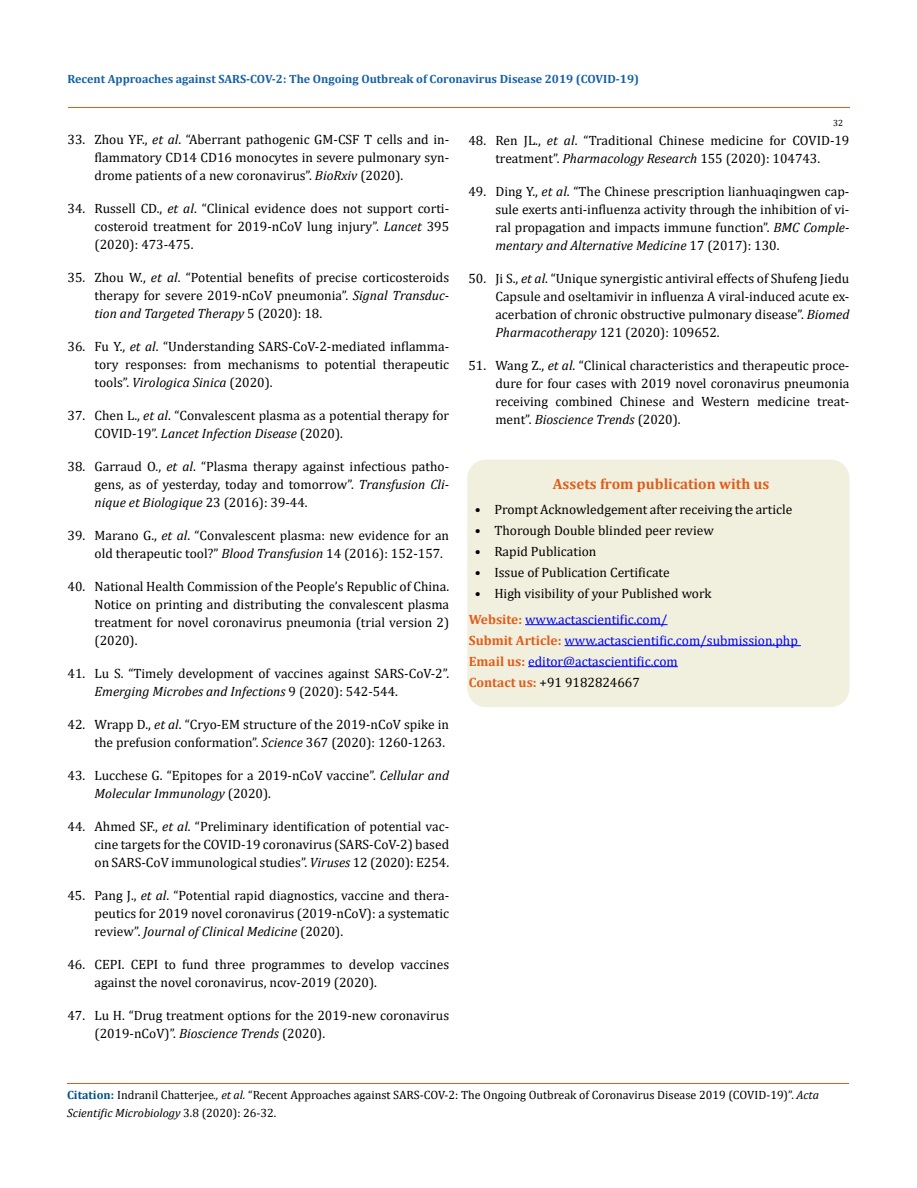
<style>
.page{position:relative;width:917px;height:1188px;background:#fff}
.page>*{position:absolute;margin:0;border:0;box-sizing:border-box;transform-origin:0 0}
.t1{font:700 15px "Cambria";color:#e05d1a}
.t2{font:13.5px/18px "Cambria";color:#000;text-align:justify}
.t3{font:13.5px/21px "Cambria";color:#00f}
.t4{font:12px/18px "Cambria";color:#000}
.t5{font:700 12px "Cambria";color:#1560a6}
.t6{font:9px "Cambria";color:#000}
.s1{font-style:italic}
.s2{font-weight:700;color:#e05d1a}
.s3{color:#000}
.s4{font-weight:700;color:#035089}
</style>
<div class="page">
<div style="left:468px;top:460px;width:380px;height:246px;background:#f1f0de;border-radius:18px"></div>
<div style="left:467px;top:460px;width:382px;height:247px;border:2px solid #f1f0de;border-radius:18px"></div>
<hr style="left:525px;top:624px;width:142px;height:1px;background:#00f">
<hr style="left:564px;top:645px;width:236px;height:1px;background:#00f">
<hr style="left:528px;top:666px;width:149px;height:1px;background:#00f">
<hr style="left:68px;top:108px;width:781px;height:1px;background:#e05d1a">
<hr style="left:67px;top:1083px;width:782px;height:1px;background:#e05d1a">
<p class="t5" style="left:68px;top:70px;width:573px">Recent Approaches against SARS-COV-2: The Ongoing Outbreak of Coronavirus Disease 2019 (COVID-19)</p>
<p class="t6" style="left:833px;top:118px;width:11px">32</p>
<p class="t2" style="left:94px;top:130px;width:356px;text-indent:-27px">33. Zhou YF., <span class="s1">et al</span>. “Aberrant pathogenic GM-CSF T cells and in&shy;flammatory CD14 CD16 monocytes in severe pulmonary syn&shy;drome patients of a new coronavirus”. <span class="s1">BioRxiv</span> (2020).</p>
<p class="t2" style="left:94px;top:199px;width:356px;text-indent:-27px">34. Russell CD., <span class="s1">et al</span>. “Clinical evidence does not support corti&shy;costeroid treatment for 2019-nCoV lung injury”. <span class="s1">Lancet</span> 395 (2020): 473-475.</p>
<p class="t2" style="left:94px;top:268px;width:356px;text-indent:-27px">35. Zhou W., <span class="s1">et al</span>. “Potential benefits of precise corticosteroids therapy for severe 2019-nCoV pneumonia”. <span class="s1">Signal Transduc&shy;tion and Targeted Therapy</span> 5 (2020): 18.</p>
<p class="t2" style="left:94px;top:337px;width:356px;text-indent:-27px">36. Fu Y., <span class="s1">et al</span>. “Understanding SARS-CoV-2-mediated inflamma&shy;tory responses: from mechanisms to potential therapeutic tools”. <span class="s1">Virologica Sinica</span> (2020).</p>
<p class="t2" style="left:94px;top:406px;width:356px;text-indent:-27px">37. Chen L., <span class="s1">et al</span>. “Convalescent plasma as a potential therapy for<br>COVID-19”. <span class="s1">Lancet Infection Disease</span> (2020).</p>
<p class="t2" style="left:94px;top:457px;width:356px;text-indent:-27px">38. Garraud O., <span class="s1">et al</span>. “Plasma therapy against infectious patho&shy;gens, as of yesterday, today and tomorrow”. <span class="s1">Transfusion Cli&shy;nique et Biologique</span> 23 (2016): 39-44.</p>
<p class="t2" style="left:94px;top:526px;width:356px;text-indent:-27px">39. Marano G., <span class="s1">et al</span>. “Convalescent plasma: new evidence for an old therapeutic tool?” <span class="s1">Blood Transfusion</span> 14 (2016): 152-157.</p>
<p class="t2" style="left:94px;top:577px;width:356px;text-indent:-27px">40. National Health Commission of the People’s Republic of China.<br>Notice on printing and distributing the convalescent plasma treatment for novel coronavirus pneumonia (trial version 2) (2020).</p>
<p class="t2" style="left:94px;top:664px;width:356px;text-indent:-27px">41. Lu S. “Timely development of vaccines against SARS-CoV-2”.<br><span class="s1">Emerging Microbes and Infections</span> 9 (2020): 542-544.</p>
<p class="t2" style="left:67px;top:715px;width:383px;text-align:right">42. Wrapp D., <span class="s1">et al</span>. “Cryo-EM structure of the 2019-nCoV spike in the prefusion conformation”. <span class="s1">Science</span> 367 (2020): 1260-1263.</p>
<p class="t2" style="left:94px;top:766px;width:356px;text-indent:-27px">43. Lucchese G. “Epitopes for a 2019-nCoV vaccine”. <span class="s1">Cellular and<br>Molecular Immunology</span> (2020).</p>
<p class="t2" style="left:94px;top:817px;width:356px;text-indent:-27px">44. Ahmed SF., <span class="s1">et al</span>. “Preliminary identification of potential vac&shy;cine targets for the COVID-19 coronavirus (SARS-CoV-2) based on SARS-CoV immunological studies”. <span class="s1">Viruses</span> 12 (2020): E254.</p>
<p class="t2" style="left:94px;top:886px;width:356px;text-indent:-27px">45. Pang J., <span class="s1">et al</span>. “Potential rapid diagnostics, vaccine and thera&shy;peutics for 2019 novel coronavirus (2019-nCoV): a systematic review”. <span class="s1">Journal of Clinical Medicine</span> (2020).</p>
<p class="t2" style="left:94px;top:955px;width:356px;text-indent:-27px">46. CEPI. CEPI to fund three programmes to develop vaccines against the novel coronavirus, ncov-2019 (2020).</p>
<p class="t2" style="left:94px;top:1006px;width:356px;text-indent:-27px">47. Lu H. “Drug treatment options for the 2019-new coronavirus (2019-nCoV)”. <span class="s1">Bioscience Trends</span> (2020).</p>
<p class="t2" style="left:468px;top:132px;width:382px;text-align:center">48. Ren JL., <span class="s1">et al</span>. “Traditional Chinese medicine for COVID-19 treatment”. <span class="s1">Pharmacology Research</span> 155 (2020): 104743.</p>
<p class="t2" style="left:495px;top:182px;width:355px;text-indent:-27px">49. Ding Y., <span class="s1">et al</span>. “The Chinese prescription lianhuaqingwen cap&shy;sule exerts anti-influenza activity through the inhibition of vi&shy;ral propagation and impacts immune function”. <span class="s1">BMC Comple&shy;mentary and Alternative Medicine</span> 17 (2017): 130.</p>
<p class="t2" style="left:495px;top:269px;width:355px;text-indent:-27px">50. Ji S., <span class="s1">et al</span>. “Unique synergistic antiviral effects of Shufeng Jiedu Capsule and oseltamivir in influenza A viral-induced acute ex&shy;acerbation of chronic obstructive pulmonary disease”. <span class="s1">Biomed Pharmacotherapy</span> 121 (2020): 109652.</p>
<p class="t2" style="left:495px;top:356px;width:355px;text-indent:-27px">51. Wang Z., <span class="s1">et al</span>. “Clinical characteristics and therapeutic proce&shy;dure for four cases with 2019 novel coronavirus pneumonia receiving combined Chinese and Western medicine treat&shy;ment”. <span class="s1">Bioscience Trends</span> (2020).</p>
<p class="t1" style="left:553px;top:473px;width:218px">Assets from publication with us</p>
<p class="t2" style="left:475px;top:501px;width:319px">• Prompt Acknowledgement after receiving the article</p>
<p class="t2" style="left:475px;top:522px;width:240px">• Thorough Double blinded peer review</p>
<p class="t2" style="left:475px;top:543px;width:123px">• Rapid Publication</p>
<p class="t2" style="left:475px;top:564px;width:196px">• Issue of Publication Certificate</p>
<p class="t2" style="left:475px;top:585px;width:238px">• High visibility of your Published work</p>
<p class="t3" style="left:468px;top:609px;width:330px"><span class="s2">Website:</span> www.actascientific.com/<br><span class="s2">Submit Article:</span> www.actascientific.com/submission.php <span class="s2">Email us:</span> editor@actascientific.com<br><span class="s2">Contact us:</span> <span class="s3">+91 9182824667</span></p>
<p class="t4" style="left:67px;top:1086px;width:753px"><span class="s4">Citation:</span> Indranil Chatterjee<span class="s1">., et al.</span> “Recent Approaches against SARS-COV-2: The Ongoing Outbreak of Coronavirus Disease 2019 (COVID-19)”. <span class="s1">Acta<br>Scientific Microbiology</span> 3.8 (2020): 26-32.</p>
</div>
